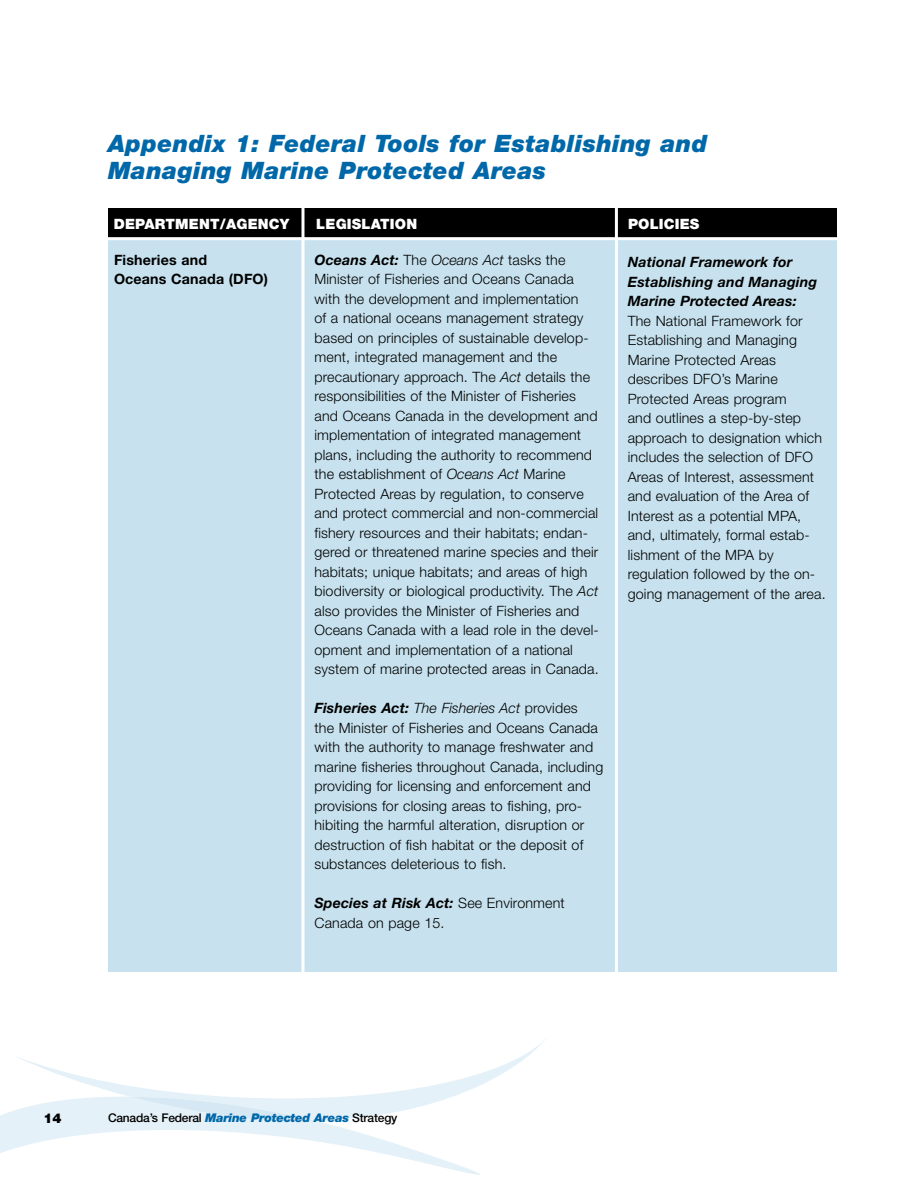
<style>
.page{position:relative;width:918px;height:1188px;background:#fff}
.page>*{position:absolute;margin:0;border:0;box-sizing:border-box;transform-origin:0 0}
.t1{font:italic 900 24px/27px "Helvetica Neue";letter-spacing:.015em;color:#0068a9}
.t2{font:300 14.25px/19.5px "Helvetica Neue";letter-spacing:.01em;color:#000}
.t3{font:italic 700 14.25px/19.5px "Helvetica Neue";letter-spacing:.01em;color:#000}
.t4{font:900 14.25px "Helvetica Neue";letter-spacing:.015em;color:#fff}
.t5{font:700 14.25px/19.5px "Helvetica Neue";letter-spacing:.01em;color:#000}
.t6{font:900 13.5px "Helvetica Neue";color:#000}
.t7{font:500 12px "Helvetica Neue";letter-spacing:-.015em;color:#000}
.s1{font-weight:700;font-style:italic}
.s2{font-style:italic}
.s3{font-weight:900;font-style:italic;color:#0068a9}
</style>
<div class="page">
<div style="left:108px;top:208px;width:729px;height:764px;background:#c7e2ee"></div>
<div style="left:108px;top:208px;width:729px;height:32px;background:#000"></div>
<svg style="left:17px;top:1039px;width:529px;height:58px"></svg>
<svg style="left:0;top:1097px;width:480px;height:78px"></svg>
<hr style="left:100px;top:237px;width:754px;height:3px;background:#fff">
<hr style="left:615px;top:205px;width:3px;height:780px;background:#fff">
<hr style="left:302px;top:201px;width:2px;height:775px;background:#fff">
<h1 class="t1" style="left:108px;top:132px;width:601px">Appendix 1: Federal Tools for Establishing and<br>Managing Marine Protected Areas</h1>
<p class="t4" style="left:114px;top:219px;width:177px">DEPARTMENT/AGENCY</p>
<p class="t4" style="left:316px;top:219px;width:102px">LEGISLATION</p>
<p class="t4" style="left:628px;top:219px;width:73px">POLICIES</p>
<p class="t5" style="left:114px;top:251px;width:156px">Fisheries and<br>Oceans Canada (DFO)</p>
<p class="t2" style="left:314px;top:251px;width:286px"><span class="s1">Oceans Act:</span> The <span class="s2">Oceans Act</span> tasks the Minister of Fisheries and Oceans Canada with the development and implementation<br>of a national oceans management strategy based on principles of sustainable develop&shy;ment, integrated management and the precautionary approach. The <span class="s2">Act</span> details the responsibilities of the Minister of Fisheries and Oceans Canada in the development and implementation of integrated management plans, including the authority to recommend the establishment of <span class="s2">Oceans Act</span> Marine Protected Areas by regulation, to conserve and protect commercial and non-commercial fishery resources and their habitats; endan&shy;gered or threatened marine species and their habitats; unique habitats; and areas of high biodiversity or biological productivity. The <span class="s2">Act </span>also provides the Minister of Fisheries and Oceans Canada with a lead role in the devel&shy;opment and implementation of a national system of marine protected areas in Canada.</p>
<p class="t2" style="left:314px;top:700px;width:290px"><span class="s1">Fisheries Act:</span> <span class="s2">The Fisheries Act</span> provides<br>the Minister of Fisheries and Oceans Canada with the authority to manage freshwater and marine fisheries throughout Canada, including providing for licensing and enforcement and provisions for closing areas to fishing, pro&shy;hibiting the harmful alteration, disruption or destruction of fish habitat or the deposit of substances deleterious to fish.</p>
<p class="t2" style="left:314px;top:895px;width:252px"><span class="s1">Species at Risk Act:</span> See Environment<br>Canada on page 15.</p>
<p class="t3" style="left:628px;top:254px;width:191px">National Framework for<br>Establishing and Managing<br>Marine Protected Areas:</p>
<p class="t2" style="left:628px;top:312px;width:199px">The National Framework for<br>Establishing and Managing<br>Marine Protected Areas describes DFO’s Marine<br>Protected Areas program<br>and outlines a step-by-step approach to designation which includes the selection of DFO<br>Areas of Interest, assessment and evaluation of the Area of<br>Interest as a potential MPA, and, ultimately, formal estab&shy;lishment of the MPA by regulation followed by the on&shy;going management of the area.</p>
<p class="t6" style="left:44px;top:1113px;width:20px">14</p>
<p class="t7" style="left:108px;top:1113px;width:291px">Canada’s Federal <span class="s3">Marine Protected Areas</span> Strategy</p>
</div>
